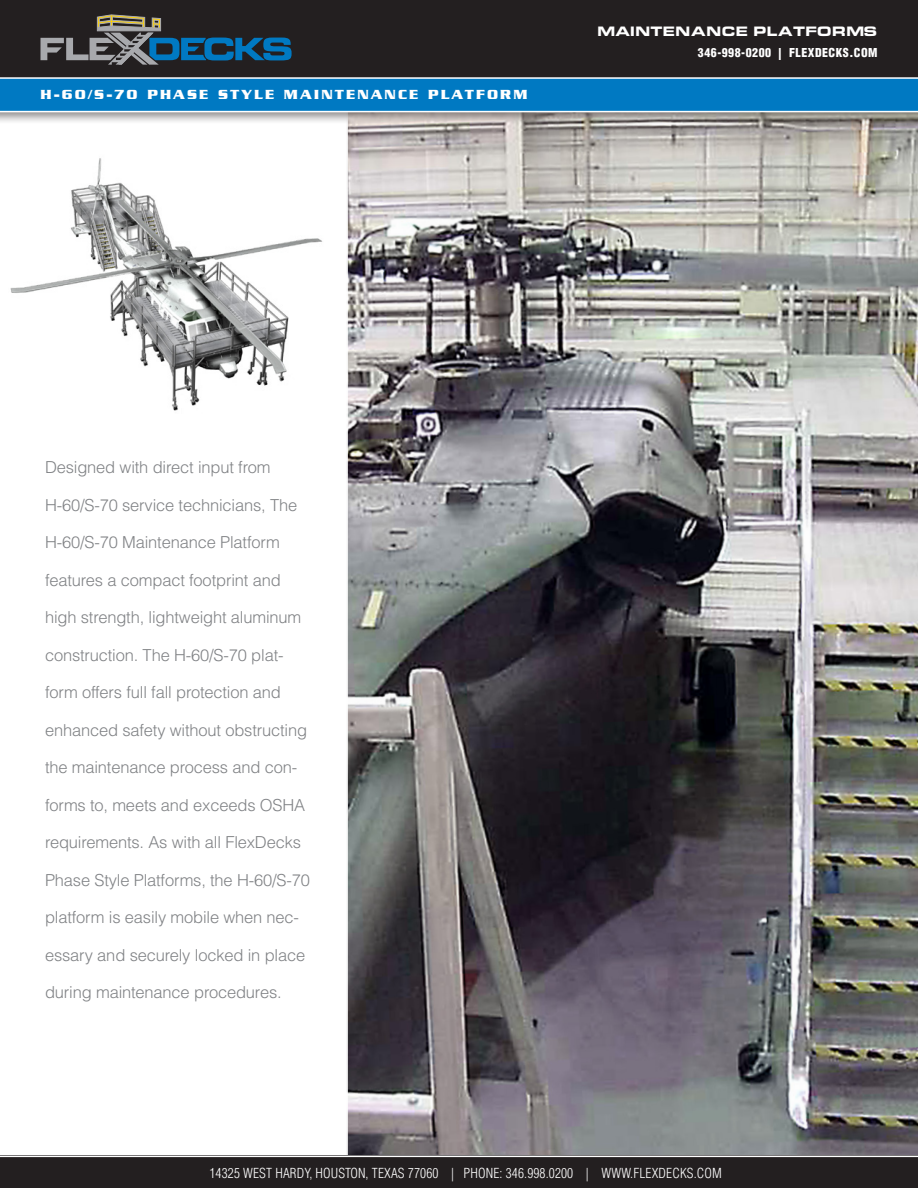
<style>
.page{position:relative;width:918px;height:1188px;background:#fff}
.page>*{position:absolute;margin:0;border:0;box-sizing:border-box;transform-origin:0 0}
.Reg_Column_Type_smal{font:300 16.5px "Helvetica";letter-spacing:-.01em;color:#808285}
.t1{font:700 14.25px "Serpentine";letter-spacing:.15em;color:#fff}
.t2{font:14.1px "Eurostile Extended Black DTC";color:#fff}
.t3{font:300 condensed 13.5px "Helvetica";letter-spacing:.01em;color:#fff}
.t4{font:900 condensed 12px "Helvetica";letter-spacing:.04em;color:#fff}
</style>
<div class="page">
<img style="left:348px;top:125px;width:570px;height:1031px">
<img style="left:10px;top:158px;width:313px;height:253px">
<div style="left:0;top:0;width:918px;height:83px;background:#231f20"></div>
<div style="left:0;top:1156px;width:918px;height:32px;background:#231f20"></div>
<div style="left:0;top:75px;width:918px;height:50px;background:#231f20;opacity:.5"></div>
<div style="left:0;top:78px;width:918px;height:33px;background:#0079c2"></div>
<hr style="left:0;top:77px;width:918px;height:2px;background:#fff">
<hr style="left:0;top:111px;width:918px;height:1px;background:#fff">
<hr style="left:0;top:1156px;width:918px;height:1px;background:#fff">
<svg style="left:40px;top:14px;width:252px;height:51px"></svg>
<p class="t1" style="left:40px;top:87px;width:488px">H-60/S-70 PHASE STYLE MAINTENANCE PLATFORM</p>
<p class="t2" style="left:597px;top:23px;width:282px">MAINTENANCE PLATFORMS</p>
<p class="t4" style="left:698px;top:45px;width:181px">346-998-0200 | FLEXDECKS.COM</p>
<p class="Reg_Column_Type_smal" style="left:45px;top:457px;width:227px">Designed with direct input from</p>
<p class="Reg_Column_Type_smal" style="left:45px;top:494px;width:254px">H-60/S-70 service technicians, The</p>
<p class="Reg_Column_Type_smal" style="left:45px;top:532px;width:236px">H-60/S-70 Maintenance Platform</p>
<p class="Reg_Column_Type_smal" style="left:45px;top:569px;width:237px">features a compact footprint and</p>
<p class="Reg_Column_Type_smal" style="left:45px;top:607px;width:258px">high strength, lightweight aluminum</p>
<p class="Reg_Column_Type_smal" style="left:45px;top:644px;width:240px">construction. The H-60/S-70 plat-</p>
<p class="Reg_Column_Type_smal" style="left:45px;top:682px;width:238px">form offers full fall protection and</p>
<p class="Reg_Column_Type_smal" style="left:45px;top:719px;width:264px">enhanced safety without obstructing</p>
<p class="Reg_Column_Type_smal" style="left:45px;top:757px;width:254px">the maintenance process and con-</p>
<p class="Reg_Column_Type_smal" style="left:45px;top:794px;width:262px">forms to, meets and exceeds OSHA</p>
<p class="Reg_Column_Type_smal" style="left:45px;top:832px;width:258px">requirements. As with all FlexDecks</p>
<p class="Reg_Column_Type_smal" style="left:45px;top:869px;width:267px">Phase Style Platforms, the H-60/S-70</p>
<p class="Reg_Column_Type_smal" style="left:45px;top:907px;width:256px">platform is easily mobile when nec-</p>
<p class="Reg_Column_Type_smal" style="left:45px;top:944px;width:262px">essary and securely locked in place</p>
<p class="Reg_Column_Type_smal" style="left:45px;top:982px;width:238px">during maintenance procedures.</p>
<p class="t3" style="left:210px;top:1165px;width:514px">14325 WEST HARDY, HOUSTON, TEXAS 77060 | PHONE: 346.998.0200 | WWW.FLEXDECKS.COM</p>
</div>
